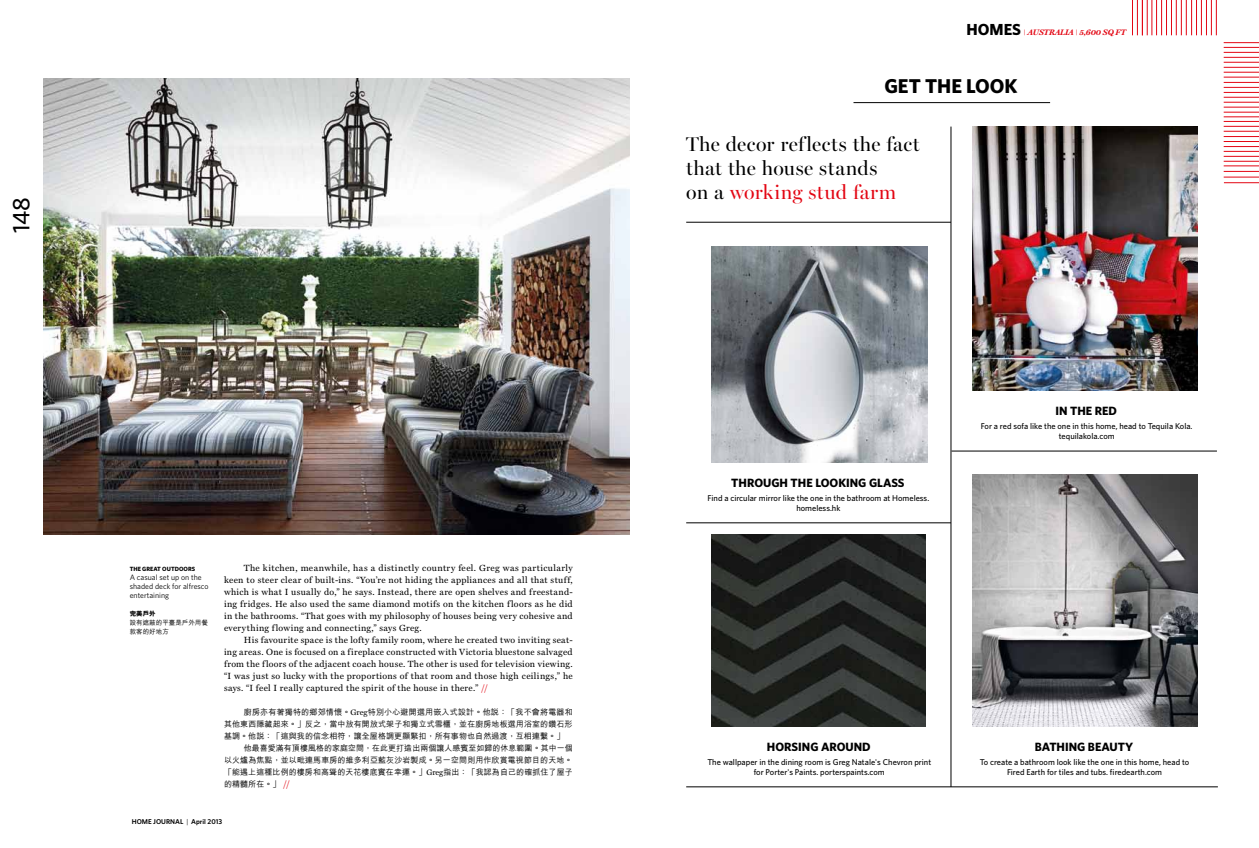
<style>
.page{position:relative;width:1259px;height:848px;background:#fff}
.page>*{position:absolute;margin:0;border:0;box-sizing:border-box;transform-origin:0 0}
.t1{font:500 24px "Whitney";color:#000}
.t2{font:20px/24px "Miller Banner";letter-spacing:.02em;color:#000}
.t3{font:700 20px "Whitney";color:#000}
.t4{font:700 16px "Whitney";color:#000}
.t5{font:700 12px "Whitney";color:#000}
.t6{font:9px/12px "Miller Text";letter-spacing:.035em;color:#000;text-align:justify}
.t7{font:500 8.4px/10px "Whitney";color:#000;text-align:center}
.t8{font:500 8px/12px "M Hei";letter-spacing:.015em;color:#000;text-align:justify}
.t9{font:italic 700 8px "Miller Text";color:#e30613}
.t10{font:7.8px/9px "Whitney";letter-spacing:.005em;color:#000}
.t11{font:600 7px "Whitney";color:#000}
.t12{font:500 6.5px/9px "M Hei";letter-spacing:.005em;color:#000}
.t13{font:800 6.5px "M Hei";color:#000}
.t14{font:700 6.1px "Whitney";letter-spacing:.005em;color:#000}
.s1{color:#e30613}
.s2{font-family:"Miller Text";font-weight:400}
.s3{font-family:"Miller Text";font-weight:400;font-size:9px;color:#e30613}
.s4{font-weight:400}
.s5{font-size:6px}
</style>
<div class="page">
<hr style="left:1223px;top:117px;width:36px;height:1px;background:#e30613">
<hr style="left:1223px;top:112px;width:36px;height:1px;background:#e30613">
<hr style="left:1223px;top:107px;width:36px;height:1px;background:#e30613">
<hr style="left:1223px;top:102px;width:36px;height:1px;background:#e30613">
<hr style="left:1223px;top:97px;width:36px;height:1px;background:#e30613">
<hr style="left:1223px;top:92px;width:36px;height:1px;background:#e30613">
<hr style="left:1223px;top:87px;width:36px;height:1px;background:#e30613">
<hr style="left:1223px;top:82px;width:36px;height:1px;background:#e30613">
<hr style="left:1223px;top:77px;width:36px;height:1px;background:#e30613">
<hr style="left:1223px;top:72px;width:36px;height:1px;background:#e30613">
<hr style="left:1223px;top:67px;width:36px;height:1px;background:#e30613">
<hr style="left:1223px;top:62px;width:36px;height:1px;background:#e30613">
<hr style="left:1223px;top:57px;width:36px;height:1px;background:#e30613">
<hr style="left:1223px;top:52px;width:36px;height:1px;background:#e30613">
<hr style="left:1223px;top:47px;width:36px;height:1px;background:#e30613">
<hr style="left:1223px;top:42px;width:36px;height:1px;background:#e30613">
<hr style="left:1223px;top:161px;width:36px;height:1px;background:#e30613">
<hr style="left:1223px;top:156px;width:36px;height:1px;background:#e30613">
<hr style="left:1223px;top:151px;width:36px;height:1px;background:#e30613">
<hr style="left:1223px;top:146px;width:36px;height:1px;background:#e30613">
<hr style="left:1223px;top:141px;width:36px;height:1px;background:#e30613">
<hr style="left:1223px;top:136px;width:36px;height:1px;background:#e30613">
<hr style="left:1223px;top:131px;width:36px;height:1px;background:#e30613">
<hr style="left:1223px;top:126px;width:36px;height:1px;background:#e30613">
<hr style="left:1223px;top:121px;width:36px;height:1px;background:#e30613">
<hr style="left:1224px;top:182px;width:35px;height:1px;background:#e30613">
<hr style="left:1223px;top:177px;width:36px;height:1px;background:#e30613">
<hr style="left:1223px;top:171px;width:36px;height:1px;background:#e30613">
<hr style="left:1223px;top:166px;width:36px;height:1px;background:#e30613">
<hr style="left:1151px;top:0;width:1px;height:35px;background:#e30613">
<hr style="left:1156px;top:0;width:1px;height:35px;background:#e30613">
<hr style="left:1161px;top:0;width:1px;height:35px;background:#e30613">
<hr style="left:1166px;top:0;width:1px;height:35px;background:#e30613">
<hr style="left:1171px;top:0;width:1px;height:35px;background:#e30613">
<hr style="left:1132px;top:0;width:1px;height:35px;background:#e30613">
<hr style="left:1137px;top:0;width:1px;height:35px;background:#e30613">
<hr style="left:1176px;top:0;width:1px;height:35px;background:#e30613">
<hr style="left:1181px;top:0;width:1px;height:35px;background:#e30613">
<hr style="left:1186px;top:0;width:1px;height:35px;background:#e30613">
<hr style="left:1191px;top:0;width:1px;height:35px;background:#e30613">
<hr style="left:1196px;top:0;width:1px;height:35px;background:#e30613">
<hr style="left:1201px;top:0;width:1px;height:35px;background:#e30613">
<hr style="left:1206px;top:0;width:1px;height:35px;background:#e30613">
<hr style="left:1211px;top:0;width:1px;height:35px;background:#e30613">
<hr style="left:1216px;top:0;width:1px;height:35px;background:#e30613">
<hr style="left:1147px;top:0;width:1px;height:35px;background:#e30613">
<hr style="left:1142px;top:0;width:1px;height:35px;background:#e30613">
<hr style="left:853px;top:102px;width:197px;height:1px;background:#000">
<hr style="left:686px;top:222px;width:265px;height:1px;background:#000">
<hr style="left:686px;top:786px;width:531px;height:1px;background:#000">
<hr style="left:950px;top:127px;width:1px;height:660px;background:#000">
<hr style="left:951px;top:451px;width:266px;height:1px;background:#000">
<hr style="left:686px;top:522px;width:265px;height:1px;background:#000">
<img style="left:43px;top:79px;width:586px;height:456px">
<img style="left:711px;top:247px;width:216px;height:216px">
<img style="left:711px;top:535px;width:215px;height:192px">
<img style="left:972px;top:475px;width:225px;height:252px">
<img style="left:972px;top:127px;width:225px;height:264px">
<h1 class="t1" style="left:7px;top:233px;width:38px;rotate:-90deg">148</h1>
<p class="t14" style="left:130px;top:565px;width:67px">THE GREAT OUTDOORS</p>
<p class="t10" style="left:130px;top:573px;width:80px">A casual set up on the shaded deck for alfresco entertaining</p>
<p class="t13" style="left:130px;top:609px;width:28px">完美戶外</p>
<p class="t12" style="left:130px;top:618px;width:80px">設有遮蔽的平臺是戶外用餐款客的好地方</p>
<p class="t6" style="left:224px;top:561px;width:350px;text-indent:20px">The kitchen, meanwhile, has a distinctly country feel. Greg was particularly keen to steer clear of built-ins. “You’re not hiding the appliances and all that stuff, which is what I usually do,” he says. Instead, there are open shelves and freestand&shy;ing fridges. He also used the same diamond motifs on the kitchen floors as he did in the bathrooms. “That goes with my philosophy of houses being very cohesive and everything flowing and connecting,” says Greg.</p>
<p class="t6" style="left:224px;top:633px;width:350px;text-indent:20px">His favourite space is the lofty family room, where he created two inviting seat&shy;ing areas. One is focused on a fireplace constructed with Victoria bluestone salvaged from the floors of the adjacent coach house. The other is used for television viewing. “I was just so lucky with the proportions of that room and those high ceilings,” he says. “I feel I really captured the spirit of the house in there.” <span class="s1">//</span></p>
<p class="t8" style="left:224px;top:706px;width:350px;text-indent:20px">廚房亦有著獨特的鄉郊情懷。<span class="s2">Greg</span>特別小心避開選用嵌入式設計。他說：「我不會將電器和其他東西隱藏起來。」反之，當中放有開放式架子和獨立式雪櫃，並在廚房地板選用浴室的鑽石形基調。他說：「這與我的信念相符，讓全屋格調更顯緊扣，所有事物也自然過渡，互相連繫。」</p>
<p class="t8" style="left:224px;top:742px;width:350px;text-indent:20px">他最喜愛滿有頂樓風格的家庭空間，在此更打造出兩個讓人感賓至如歸的休息範圍。其中一個以火爐為焦點，並以毗連馬車房的維多利亞藍灰沙岩製成。另一空間則用作欣賞電視節目的天地。「能遇上這種比例的樓房和高聳的天花樓底實在幸運。」<span class="s2">Greg</span>指出：「我認為自己的確抓住了屋子的精髓所在。」 <span class="s3">//</span></p>
<p class="t11" style="left:132px;top:817px;width:92px">HO≤E JOURNAL <span class="s4">|</span> April 2013</p>
<h3 class="t4" style="left:966px;top:20px;width:56px">HO≤ES</h3>
<p class="t9" style="left:1023px;top:28px;width:104px"><span class="s5">|</span> AUSTRALIA <span class="s5">|</span> 5,600 SQ FT</p>
<h2 class="t3" style="left:884px;top:74px;width:135px">GET THE LOOK</h2>
<h2 class="t2" style="left:686px;top:131px;width:235px">The decor reflects the fact that the house stands<br>on a <span class="s1">working stud farm</span></h2>
<h3 class="t5" style="left:731px;top:475px;width:175px">THROUGH THE LOOKING GLASS</h3>
<p class="t7" style="left:707px;top:492px;width:223px">Find a circular mirror like the one in the bathroom at Homeless. homeless.hk</p>
<h3 class="t5" style="left:1055px;top:403px;width:63px">IN THE RED</h3>
<p class="t7" style="left:981px;top:420px;width:213px">For a red sofa like the one in this home, head to Tequila Kola. tequilakola.com</p>
<h3 class="t5" style="left:767px;top:739px;width:105px">HORSING AROUND</h3>
<p class="t7" style="left:707px;top:757px;width:225px">The wallpaper in the dining room is Greg Natale's Chevron print for Porter's Paints. porterspaints.com</p>
<h3 class="t5" style="left:1035px;top:739px;width:100px">BATHING BEAUTY</h3>
<p class="t7" style="left:980px;top:757px;width:211px">To create a bathroom look like the one in this home, head to<br>Fired Earth for tiles and tubs. firedearth.com</p>
</div>
